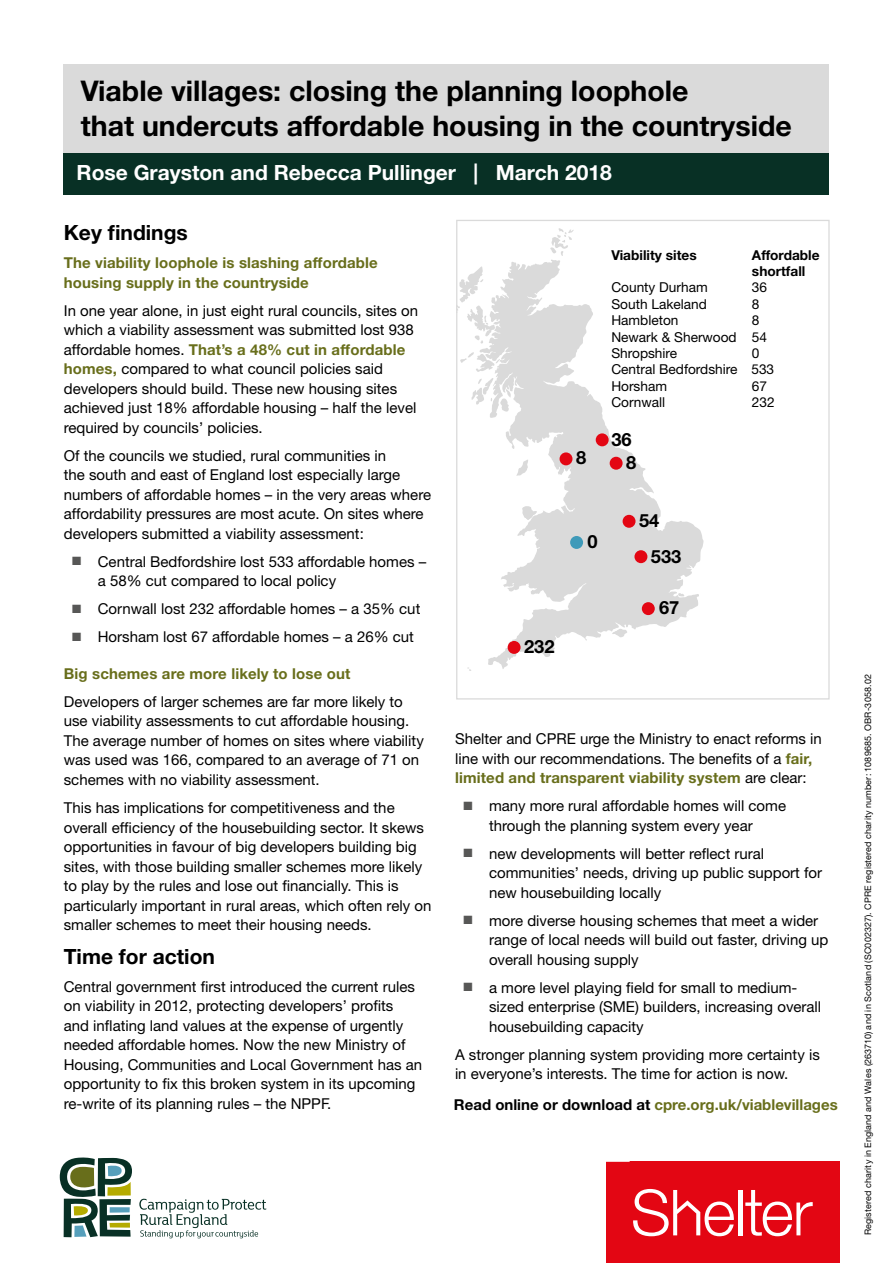
<style>
.page{position:relative;width:893px;height:1263px;background:#fff}
.page>*{position:absolute;margin:0;border:0;box-sizing:border-box;transform-origin:0 0}
.t1{font:700 28.5px/34.5px "Helvetica Neue LT Pro";color:#000}
.t2{font:700 21px "Helvetica Neue LT Pro";color:#fff}
.t3{font:700 21px "Helvetica Neue LT Pro";color:#000}
.t4{font:700 18.3px "Helvetica Neue LT Pro";color:#000}
.t5{font:15px/19.5px "Helvetica Neue LT Pro";color:#000}
.t6{font:700 15px/19.5px "Helvetica Neue LT Pro";letter-spacing:.01em;color:#686e1b}
.t7{font:13.65px/16.4px "Helvetica Neue LT Pro";color:#000}
.t8{font:700 13.65px/16.4px "Helvetica Neue LT Pro";color:#000}
.t9{font:9px "Helvetica Neue LT Pro";letter-spacing:.02em;color:#000}
.s1{font-weight:700;color:#686e1b}
.s2{color:#575756}
.s3{color:#000}
</style>
<div class="page">
<div style="left:606px;top:1162px;width:234px;height:101px;background:#e30613"></div>
<svg style="left:745px;top:1190px;width:68px;height:46px"></svg>
<hr style="left:738px;top:1190px;width:4px;height:45px;background:#fff">
<svg style="left:633px;top:1189px;width:101px;height:47px"></svg>
<svg style="left:139px;top:1199px;width:127px;height:39px"></svg>
<svg style="left:59px;top:1157px;width:73px;height:80px"></svg>
<div style="left:64px;top:64px;width:765px;height:89px;background:#dadada"></div>
<div style="left:64px;top:153px;width:765px;height:41px;background:#083025"></div>
<svg style="left:458px;top:269px;width:21px;height:71px"></svg>
<svg style="left:460px;top:352px;width:19px;height:20px"></svg>
<svg style="left:471px;top:381px;width:8px;height:24px"></svg>
<svg style="left:479px;top:259px;width:224px;height:410px"></svg>
<svg style="left:550px;top:228px;width:24px;height:28px"></svg>
<svg style="left:522px;top:506px;width:15px;height:14px"></svg>
<div style="left:634px;top:550px;width:13px;height:13px;background:#e30613;border-radius:50%"></div>
<div style="left:642px;top:602px;width:13px;height:13px;background:#e30613;border-radius:50%"></div>
<div style="left:623px;top:515px;width:12px;height:13px;background:#e30613;border-radius:50%"></div>
<div style="left:508px;top:641px;width:13px;height:13px;background:#e30613;border-radius:50%"></div>
<div style="left:610px;top:457px;width:13px;height:13px;background:#e30613;border-radius:50%"></div>
<div style="left:560px;top:452px;width:12px;height:13px;background:#e30613;border-radius:50%"></div>
<div style="left:570px;top:536px;width:13px;height:13px;background:#3f9ab9;border-radius:50%"></div>
<div style="left:596px;top:433px;width:13px;height:13px;background:#e30613;border-radius:50%"></div>
<svg style="left:606px;top:1161px;width:45px;height:1px"></svg>
<h1 class="t1" style="left:81px;top:73px;width:712px">Viable villages: closing the planning loophole<br>that undercuts affordable housing in the countryside</h1>
<h2 class="t2" style="left:77px;top:160px;width:537px">Rose Grayston and Rebecca Pullinger | March 2018</h2>
<h2 class="t3" style="left:64px;top:220px;width:126px">Key findings</h2>
<p class="t6" style="left:64px;top:253px;width:315px">The viability loophole is slashing affordable housing supply in the countryside</p>
<p class="t5" style="left:64px;top:300px;width:356px">In one year alone, in just eight rural councils, sites on which a viability assessment was submitted lost 938 affordable homes. <span class="s1">That’s a 48% cut in affordable homes,</span> compared to what council policies said developers should build. These new housing sites achieved just 18% affordable housing – half the level required by councils’ policies.</p>
<p class="t5" style="left:64px;top:445px;width:369px">Of the councils we studied, rural communities in<br>the south and east of England lost especially large numbers of affordable homes – in the very areas where affordability pressures are most acute. On sites where developers submitted a viability assessment:</p>
<p class="t5" style="left:98px;top:551px;width:330px;text-indent:-26px"><span class="s2">■</span> Central Bedfordshire lost 533 affordable homes – a 58% cut compared to local policy</p>
<p class="t5" style="left:72px;top:599px;width:350px"><span class="s2">■</span> Cornwall lost 232 affordable homes – a 35% cut</p>
<p class="t5" style="left:72px;top:627px;width:343px"><span class="s2">■</span> Horsham lost 67 affordable homes – a 26% cut</p>
<p class="t6" style="left:64px;top:663px;width:288px">Big schemes are more likely to lose out</p>
<p class="t5" style="left:64px;top:691px;width:362px">Developers of larger schemes are far more likely to use viability assessments to cut affordable housing.<br>The average number of homes on sites where viability was used was 166, compared to an average of 71 on schemes with no viability assessment.</p>
<p class="t5" style="left:64px;top:797px;width:369px">This has implications for competitiveness and the overall efficiency of the housebuilding sector. It skews opportunities in favour of big developers building big sites, with those building smaller schemes more likely to play by the rules and lose out financially. This is particularly important in rural areas, which often rely on smaller schemes to meet their housing needs.</p>
<h2 class="t3" style="left:64px;top:943px;width:153px">Time for action</h2>
<p class="t5" style="left:64px;top:976px;width:360px">Central government first introduced the current rules on viability in 2012, protecting developers’ profits and inflating land values at the expense of urgently needed affordable homes. Now the new Ministry of Housing, Communities and Local Government has an opportunity to fix this broken system in its upcoming re-write of its planning rules – the NPPF.</p>
<p class="t8" style="left:611px;top:246px;width:87px">Viability sites</p>
<p class="t8" style="left:752px;top:246px;width:69px">Affordable shortfall</p>
<p class="t7" style="left:611px;top:279px;width:98px">County Durham</p>
<p class="t7" style="left:752px;top:279px;width:17px">36</p>
<p class="t7" style="left:611px;top:295px;width:97px">South Lakeland</p>
<p class="t7" style="left:752px;top:295px;width:9px">8</p>
<p class="t7" style="left:611px;top:312px;width:69px">Hambleton</p>
<p class="t7" style="left:611px;top:312px;width:157px;text-indent:141px">8<br>Newark &amp; Sherwood 54<br>Shropshire</p>
<p class="t7" style="left:611px;top:345px;width:164px;text-indent:141px">0<br>Central Bedfordshire 533<br>Horsham</p>
<p class="t7" style="left:752px;top:377px;width:17px">67</p>
<p class="t7" style="left:611px;top:394px;width:55px">Cornwall</p>
<p class="t7" style="left:752px;top:394px;width:24px">232</p>
<p class="t4" style="left:611px;top:428px;width:22px">36</p>
<p class="t4" style="left:576px;top:446px;width:12px">8</p>
<p class="t4" style="left:626px;top:451px;width:12px">8</p>
<p class="t4" style="left:587px;top:530px;width:12px">0</p>
<p class="t4" style="left:524px;top:635px;width:32px">232</p>
<p class="t4" style="left:639px;top:509px;width:22px">54</p>
<p class="t4" style="left:651px;top:544px;width:32px">533</p>
<p class="t4" style="left:659px;top:596px;width:22px">67</p>
<p class="t5" style="left:455px;top:729px;width:368px">Shelter and CPRE urge the Ministry to enact reforms in line with our recommendations. The benefits of a <span class="s1">fair, limited and transparent viability system</span> are clear:</p>
<p class="t5" style="left:463px;top:796px;width:324px;text-align:center"><span class="s2">■</span> many more rural affordable homes will come through the planning system every year</p>
<p class="t5" style="left:489px;top:843px;width:335px;text-indent:-26px"><span class="s2">■</span> new developments will better reflect rural communities’ needs, driving up public support for new housebuilding locally</p>
<p class="t5" style="left:489px;top:910px;width:341px;text-indent:-26px"><span class="s2">■</span> more diverse housing schemes that meet a wider range of local needs will build out faster, driving up overall housing supply</p>
<p class="t5" style="left:489px;top:977px;width:334px;text-indent:-26px"><span class="s2">■</span> a more level playing field for small to medium&shy;sized enterprise (SME) builders, increasing overall housebuilding capacity</p>
<p class="t5" style="left:455px;top:1044px;width:366px">A stronger planning system providing more certainty is in everyone’s interests. The time for action is now.</p>
<p class="t6" style="left:454px;top:1094px;width:385px"><span class="s3">Read online or download at</span> cpre.org.uk/viablevillages</p>
<p class="t9" style="left:862px;top:1235px;width:563px;rotate:-90deg">Registered charity in England and Wales (263710) and in Scotland (SC002327). CPRE registered charity number: 1089685. OBR-3058.02</p>
</div>
